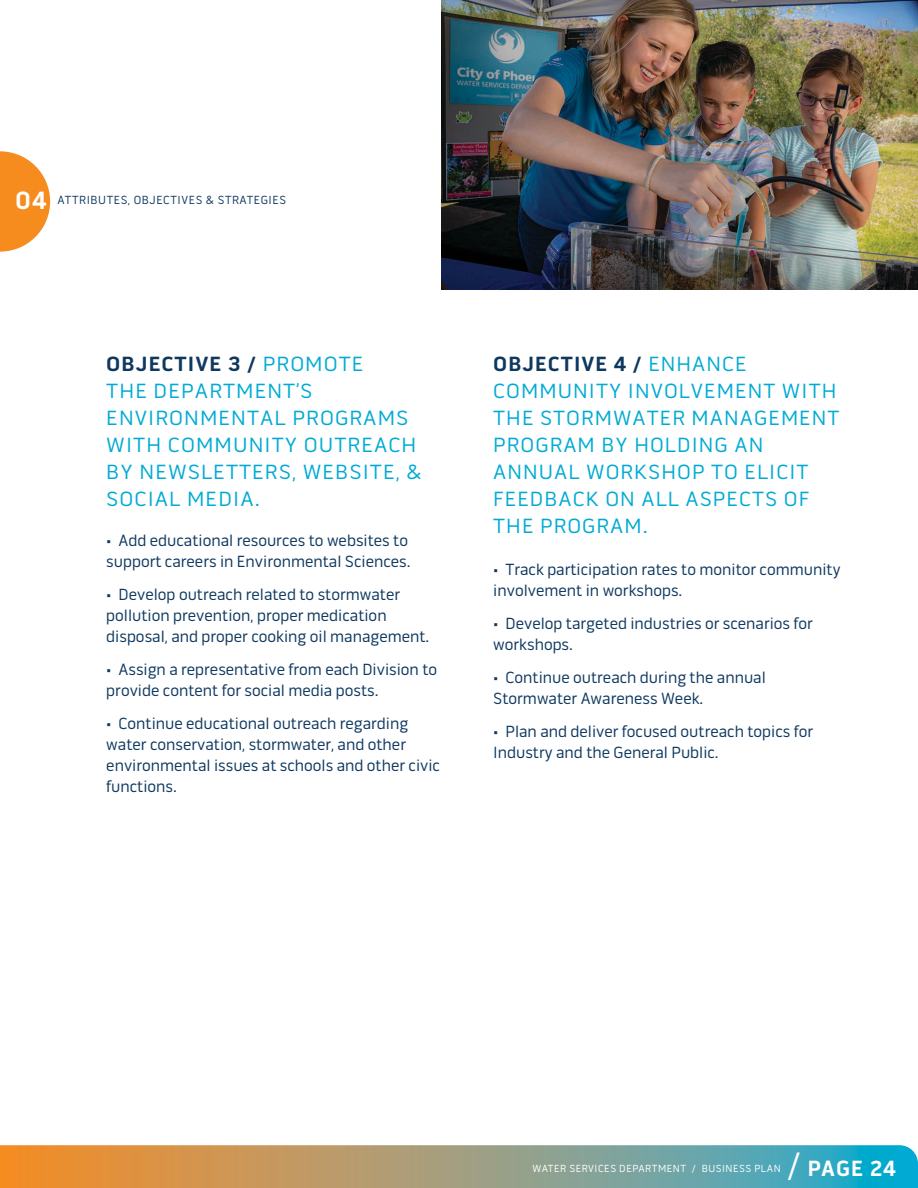
<style>
.page{position:relative;width:918px;height:1188px;background:#fff}
.page>*{position:absolute;margin:0;border:0;box-sizing:border-box;transform-origin:0 0}
.t1{font:700 22.5px "Pill Gothic 600 mg";letter-spacing:.05em;color:#fff;scale:.95 1}
.t2{font:21px/27px "Pill Gothic 600 mg";letter-spacing:.05em;color:#00aad4}
.t3{font:16.5px/21px "Pill Gothic 600 mg";color:#0e385f;scale:.95 1}
.t4{font:12px "Pill Gothic 600 mg";letter-spacing:.05em;color:#0e385f;scale:.95 1}
.t5{font:10.5px "Pill Gothic 600 mg";letter-spacing:.05em;color:#fff;scale:.95 1}
.s1{font-weight:700;font-size:25.5px;color:#fff}
.s2{font-weight:700;color:#0e385f}
.s3{font-weight:400;font-size:36px}
</style>
<div class="page">
<img style="left:441px;top:0;width:477px;height:290px">
<svg style="left:0;top:1145px;width:918px;height:43px;background:#989d7e"></svg>
<svg style="left:0;top:151px;width:50px;height:101px"></svg>
<p class="t4" style="left:16px;top:193px;width:286px"><span class="s1">04</span> ATTRIBUTES, OBJECTIVES &amp; STRATEGIES</p>
<p class="t2" style="left:106px;top:351px;width:317px"><span class="s2">OBJECTIVE 3 /</span> PROMOTE<br>THE DEPARTMENT’S<br>ENVIRONMENTAL PROGRAMS<br>WITH COMMUNITY OUTREACH<br>BY NEWSLETTERS, WEBSITE, &amp;<br>SOCIAL MEDIA.</p>
<p class="t3" style="left:106px;top:530px;width:322px">• Add educational resources to websites to support careers in Environmental Sciences.</p>
<p class="t3" style="left:106px;top:584px;width:342px">• Develop outreach related to stormwater pollution prevention, proper medication disposal, and proper cooking oil management.</p>
<p class="t3" style="left:106px;top:659px;width:350px">• Assign a representative from each Division to provide content for social media posts.</p>
<p class="t3" style="left:106px;top:713px;width:353px">• Continue educational outreach regarding water conservation, stormwater, and other environmental issues at schools and other civic functions.</p>
<p class="t2" style="left:493px;top:351px;width:348px"><span class="s2">OBJECTIVE 4 /</span> ENHANCE<br>COMMUNITY INVOLVEMENT WITH<br>THE STORMWATER MANAGEMENT<br>PROGRAM BY HOLDING AN<br>ANNUAL WORKSHOP TO ELICIT<br>FEEDBACK ON ALL ASPECTS OF<br>THE PROGRAM.</p>
<p class="t3" style="left:493px;top:559px;width:367px">• Track participation rates to monitor community involvement in workshops.</p>
<p class="t3" style="left:493px;top:613px;width:338px">• Develop targeted industries or scenarios for workshops.</p>
<p class="t3" style="left:493px;top:667px;width:288px">• Continue outreach during the annual<br>Stormwater Awareness Week.</p>
<p class="t3" style="left:493px;top:721px;width:338px">• Plan and deliver focused outreach topics for<br>Industry and the General Public.</p>
<p class="t5" style="left:533px;top:1163px;width:263px">WATER SERVICES DEPARTMENT / BUSINESS PLAN</p>
<h1 class="t1" style="left:787px;top:1155px;width:116px"><span class="s3">/</span> PAGE 24</h1>
</div>
